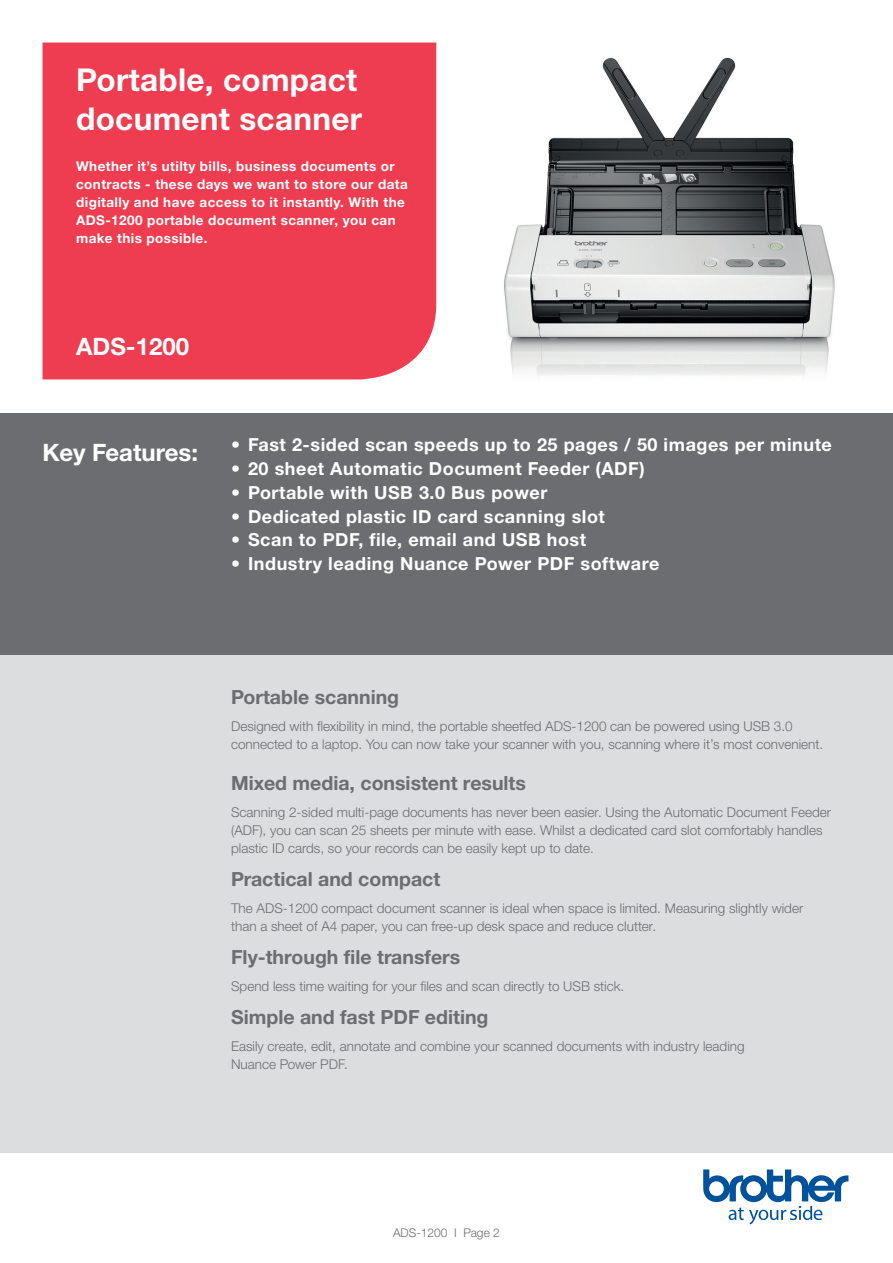
<style>
.page{position:relative;width:893px;height:1263px;background:#fff}
.page>*{position:absolute;margin:0;border:0;box-sizing:border-box;transform-origin:0 0}
.t1{font:700 31.5px/39px "Helvetica Neue LTW1 G";letter-spacing:.01em;color:#fff}
.t2{font:700 24px "Helvetica Neue LTW1 G";color:#fff}
.t3{font:700 19.5px "Helvetica Neue LTW1 G";color:#6c6d70}
.t4{font:700 18px "Helvetica Neue LTW1 G";letter-spacing:.03em;color:#fff}
.t5{font:300 13.5px/18px "Helvetica Neue LTW1 G";color:#6c6d70}
.t6{font:700 13.5px/18px "Helvetica Neue LTW1 G";letter-spacing:.03em;color:#fff}
.t7{font:300 12px "Helvetica Neue LTW1 G";color:#6c6d70}
</style>
<div class="page">
<img style="left:504px;top:57px;width:331px;height:319px">
<svg style="left:703px;top:1169px;width:145px;height:55px"></svg>
<div style="left:0;top:413px;width:893px;height:740px;background:#dcdddf"></div>
<div style="left:43px;top:43px;width:393px;height:336px;background:#ee3d50"></div>
<div style="left:0;top:413px;width:893px;height:242px;background:#6c6d70"></div>
<h1 class="t1" style="left:76px;top:60px;width:287px">Portable, compact document scanner</h1>
<p class="t6" style="left:76px;top:157px;width:333px">Whether it’s utilty bills, business documents or contracts - these days we want to store our data digitally and have access to it instantly. With the ADS-1200 portable document scanner, you can make this possible.</p>
<h2 class="t2" style="left:76px;top:332px;width:114px">ADS-1200</h2>
<h2 class="t2" style="left:43px;top:437px;width:157px">Key Features:</h2>
<h3 class="t4" style="left:231px;top:434px;width:602px">• Fast 2-sided scan speeds up to 25 pages / 50 images per minute</h3>
<h3 class="t4" style="left:231px;top:457px;width:415px">• 20 sheet Automatic Document Feeder (ADF)</h3>
<h3 class="t4" style="left:231px;top:481px;width:318px">• Portable with USB 3.0 Bus power</h3>
<h3 class="t4" style="left:231px;top:505px;width:375px">• Dedicated plastic ID card scanning slot</h3>
<h3 class="t4" style="left:231px;top:529px;width:357px">• Scan to PDF, file, email and USB host</h3>
<h3 class="t4" style="left:231px;top:552px;width:430px">• Industry leading Nuance Power PDF software</h3>
<h3 class="t3" style="left:231px;top:685px;width:170px">Portable scanning</h3>
<p class="t5" style="left:231px;top:717px;width:594px">Designed with flexibility in mind, the portable sheetfed ADS-1200 can be powered using USB 3.0 connected to a laptop. You can now take your scanner with you, scanning where it’s most convenient.</p>
<h3 class="t3" style="left:231px;top:771px;width:296px">Mixed media, consistent results</h3>
<p class="t5" style="left:231px;top:803px;width:601px">Scanning 2-sided multi-page documents has never been easier. Using the Automatic Document Feeder (ADF), you can scan 25 sheets per minute with ease. Whilst a dedicated card slot comfortably handles plastic ID cards, so your records can be easily kept up to date.</p>
<h3 class="t3" style="left:231px;top:867px;width:211px">Practical and compact</h3>
<p class="t5" style="left:231px;top:899px;width:574px">The ADS-1200 compact document scanner is ideal when space is limited. Measuring slightly wider than a sheet of A4 paper, you can free-up desk space and reduce clutter.</p>
<h3 class="t3" style="left:231px;top:945px;width:231px">Fly-through file transfers</h3>
<p class="t5" style="left:231px;top:977px;width:395px">Spend less time waiting for your files and scan directly to USB stick.</p>
<h3 class="t3" style="left:231px;top:1005px;width:259px">Simple and fast PDF editing</h3>
<p class="t5" style="left:231px;top:1037px;width:515px">Easily create, edit, annotate and combine your scanned documents with industry leading<br>Nuance Power PDF.</p>
<p class="t7" style="left:393px;top:1226px;width:108px">ADS-1200 I Page 2</p>
</div>
